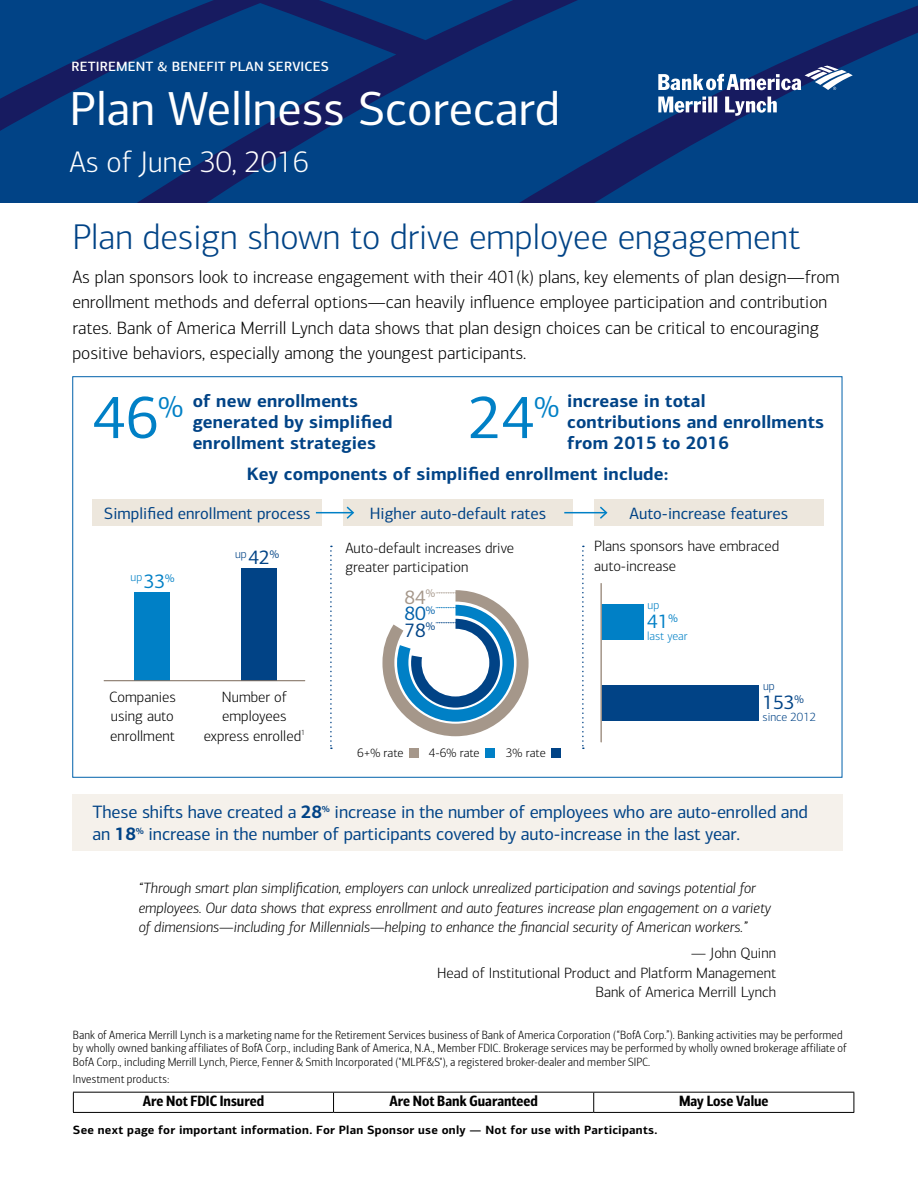
<style>
.page{position:relative;width:918px;height:1188px;background:#fff}
.page>*{position:absolute;margin:0;border:0;box-sizing:border-box;transform-origin:0 0}
.t1{font:60px "Connections";color:#0080c6}
.t2{font:48px "Connections";color:#fff}
.t3{font:300 36px "Connections";color:#014386}
.t4{font:300 30px "Connections";color:#fff}
.t5{font:19.5px/16.5px "Connections";color:#a5978a;text-align:justify}
.t6{font:19.5px "Connections";color:#014386}
.t7{font:19.5px "Connections";color:#0080c6}
.t8{font:300 18px/25.5px "Connections";color:#000}
.t9{font:700 18px/21px "Connections";letter-spacing:.01em;color:#014386}
.t10{font:18px/22.5px "Connections";letter-spacing:-.01em;color:#014386}
.t11{font:16.5px "Connections";color:#014386}
.t12{font:italic 300 15px/19.5px "Connections";color:#000}
.t13{font:300 15px/19.5px "Connections";color:#000}
.t14{font:15px "Connections Cond Bld";letter-spacing:-.005em;color:#000}
.t15{font:500 13.5px "Connections";letter-spacing:.01em;color:#fff}
.t16{font:300 12.45px "Connections";color:#000}
.t17{font:300 12px/13.5px "Connections Cond";letter-spacing:.015em;color:#000}
.t18{font:700 12px "Connections";letter-spacing:.02em;color:#000}
.t19{font:300 12px "Connections";color:#014386}
.t20{font:300 12px "Connections";color:#0080c6}
.t21{font:11.4px "Connections";color:#0080c6}
.t22{font:11.4px "Connections";color:#014386}
.s1{color:#0061aa}
.s2{color:#014386}
.s3{font-weight:700}
</style>
<div class="page">
<hr style="left:73px;top:1092px;width:261px;height:1px;background:#000">
<svg style="left:73px;top:1093px;width:1px;height:19px"></svg>
<hr style="left:334px;top:1092px;width:260px;height:1px;background:#000">
<svg style="left:333px;top:1093px;width:1px;height:19px"></svg>
<hr style="left:594px;top:1092px;width:260px;height:1px;background:#000">
<svg style="left:593px;top:1093px;width:1px;height:19px"></svg>
<svg style="left:854px;top:1093px;width:1px;height:19px"></svg>
<hr style="left:73px;top:1112px;width:261px;height:1px;background:#000">
<hr style="left:334px;top:1112px;width:260px;height:1px;background:#000">
<hr style="left:594px;top:1112px;width:260px;height:1px;background:#000">
<svg style="left:0;top:0;width:918px;height:202px;background:#053b7e"></svg>
<svg style="left:658px;top:66px;width:195px;height:24px"></svg>
<svg style="left:725px;top:97px;width:52px;height:19px"></svg>
<svg style="left:658px;top:97px;width:59px;height:16px"></svg>
<div style="left:93px;top:499px;width:229px;height:27px;background:#ede7dd"></div>
<div style="left:343px;top:499px;width:230px;height:27px;background:#ede7dd"></div>
<div style="left:594px;top:499px;width:230px;height:27px;background:#ede7dd"></div>
<div style="left:241px;top:568px;width:36px;height:113px;background:#014386"></div>
<div style="left:134px;top:593px;width:36px;height:88px;background:#0080c6"></div>
<hr style="left:104px;top:680px;width:201px;height:1px;background:#7e6d5f">
<div style="left:72px;top:794px;width:770px;height:57px;background:#f5f1eb"></div>
<hr style="left:316px;top:512px;width:37px;height:1px;background:#0080c6">
<svg style="left:345px;top:506px;width:10px;height:13px"></svg>
<hr style="left:564px;top:512px;width:42px;height:1px;background:#0080c6">
<svg style="left:598px;top:506px;width:10px;height:13px"></svg>
<svg style="left:330px;top:546px;width:2px;height:203px"></svg>
<svg style="left:582px;top:546px;width:2px;height:203px"></svg>
<div style="left:552px;top:748px;width:9px;height:9px;background:#014386"></div>
<div style="left:486px;top:748px;width:9px;height:9px;background:#0080c6"></div>
<div style="left:409px;top:748px;width:10px;height:9px;background:#a5978a"></div>
<svg style="left:382px;top:590px;width:147px;height:146px"></svg>
<div style="left:601px;top:685px;width:158px;height:36px;background:#014386"></div>
<div style="left:601px;top:604px;width:42px;height:36px;background:#0080c6"></div>
<hr style="left:600px;top:583px;width:2px;height:159px;background:#a5978a">
<p class="t15" style="left:71px;top:58px;width:259px">RETIREMENT &amp; BENEFIT PLAN SERVICES</p>
<h2 class="t2" style="left:69px;top:80px;width:492px">Plan Wellness Scorecard</h2>
<h3 class="t4" style="left:69px;top:144px;width:241px">As of June 30, 2016</h3>
<h3 class="t3" style="left:72px;top:216px;width:729px">Plan design shown to drive employee engagement</h3>
<p class="t8" style="left:72px;top:264px;width:769px">As plan sponsors look to increase engagement with their 401(k) plans, key elements of plan design—from enrollment methods and deferral options—can heavily influence employee participation and contribution rates. Bank of America Merrill Lynch data shows that plan design choices can be critical to encouraging positive behaviors, especially among the youngest participants.</p>
<h3 class="t9" style="left:193px;top:390px;width:201px">of new enrollments generated by simplified enrollment strategies</h3>
<h3 class="t9" style="left:567px;top:390px;width:258px">increase in total contributions and enrollments from 2015 to 2016</h3>
<h1 class="t1" style="left:93px;top:382px;width:92px">46<sup>%</sup></h1>
<h1 class="t1" style="left:469px;top:382px;width:92px">24<sup>%</sup></h1>
<h3 class="t9" style="left:247px;top:464px;width:423px">Key components of simplified enrollment include:</h3>
<h3 class="t11" style="left:104px;top:504px;width:208px">Simplified enrollment process</h3>
<h3 class="t11" style="left:370px;top:504px;width:178px">Higher auto-default rates</h3>
<h3 class="t11" style="left:630px;top:504px;width:160px">Auto-increase features</h3>
<p class="t20" style="left:131px;top:570px;width:13px">up</p>
<p class="t21" style="left:165px;top:571px;width:11px">%</p>
<h3 class="t7" style="left:144px;top:570px;width:23px">33</h3>
<p class="t19" style="left:235px;top:547px;width:13px">up</p>
<p class="t22" style="left:270px;top:547px;width:11px">%</p>
<h3 class="t6" style="left:248px;top:546px;width:23px">42</h3>
<p class="t13" style="left:109px;top:687px;width:68px">Companies using auto enrollment</p>
<p class="t13" style="left:204px;top:687px;width:103px;text-align:center">Number of employees express enrolled<sup>1</sup></p>
<p class="t13" style="left:345px;top:538px;width:170px">Auto-default increases drive greater participation</p>
<p class="t13" style="left:594px;top:537px;width:187px">Plans sponsors have embraced auto-increase</p>
<h3 class="t5" style="left:404px;top:589px;width:32px">84<sup>% </sup><span class="s1">80</span><sup>% </sup><span class="s2">78</span><sup>%</sup></h3>
<p class="t16" style="left:357px;top:745px;width:48px">6+% rate</p>
<p class="t16" style="left:429px;top:745px;width:52px">4-6% rate</p>
<p class="t16" style="left:506px;top:745px;width:41px">3% rate</p>
<p class="t20" style="left:648px;top:598px;width:13px">up</p>
<h3 class="t7" style="left:647px;top:610px;width:32px">41<sup>%</sup></h3>
<p class="t20" style="left:647px;top:629px;width:42px">last year</p>
<p class="t19" style="left:763px;top:679px;width:13px">up</p>
<h3 class="t6" style="left:763px;top:691px;width:43px">153<sup>%</sup></h3>
<p class="t19" style="left:763px;top:710px;width:55px">since 2012</p>
<h3 class="t10" style="left:93px;top:800px;width:717px">These shifts have created a <span class="s3">28</span><sup>%</sup> increase in the number of employees who are auto-enrolled and an <span class="s3">18</span><sup>%</sup> increase in the number of participants covered by auto-increase in the last year.</h3>
<p class="t12" style="left:139px;top:878px;width:634px">“Through smart plan simplification, employers can unlock unrealized participation and savings potential for employees. Our data shows that express enrollment and auto features increase plan engagement on a variety of dimensions—including for Millennials—helping to enhance the financial security of American workers.”</p>
<p class="t13" style="left:437px;top:944px;width:340px;text-align:right">— John Quinn<br>Head of Institutional Product and Platform Management<br>Bank of America Merrill Lynch</p>
<p class="t17" style="left:73px;top:1028px;width:775px">Bank of America Merrill Lynch is a marketing name for the Retirement Services business of Bank of America Corporation (“BofA Corp.”). Banking activities may be performed by wholly owned banking affiliates of BofA Corp., including Bank of America, N.A., Member FDIC. Brokerage services may be performed by wholly owned brokerage affiliate of<br>BofA Corp., including Merrill Lynch, Pierce, Fenner &amp; Smith Incorporated ("MLPF&amp;S"), a registered broker-dealer and member SIPC.</p>
<p class="t17" style="left:73px;top:1072px;width:98px">Investment products:</p>
<p class="t14" style="left:143px;top:1093px;width:123px">Are Not FDIC Insured</p>
<p class="t14" style="left:389px;top:1093px;width:150px">Are Not Bank Guaranteed</p>
<p class="t14" style="left:679px;top:1093px;width:91px">May Lose Value</p>
<p class="t18" style="left:73px;top:1122px;width:586px">See next page for important information. For Plan Sponsor use only — Not for use with Participants.</p>
</div>
